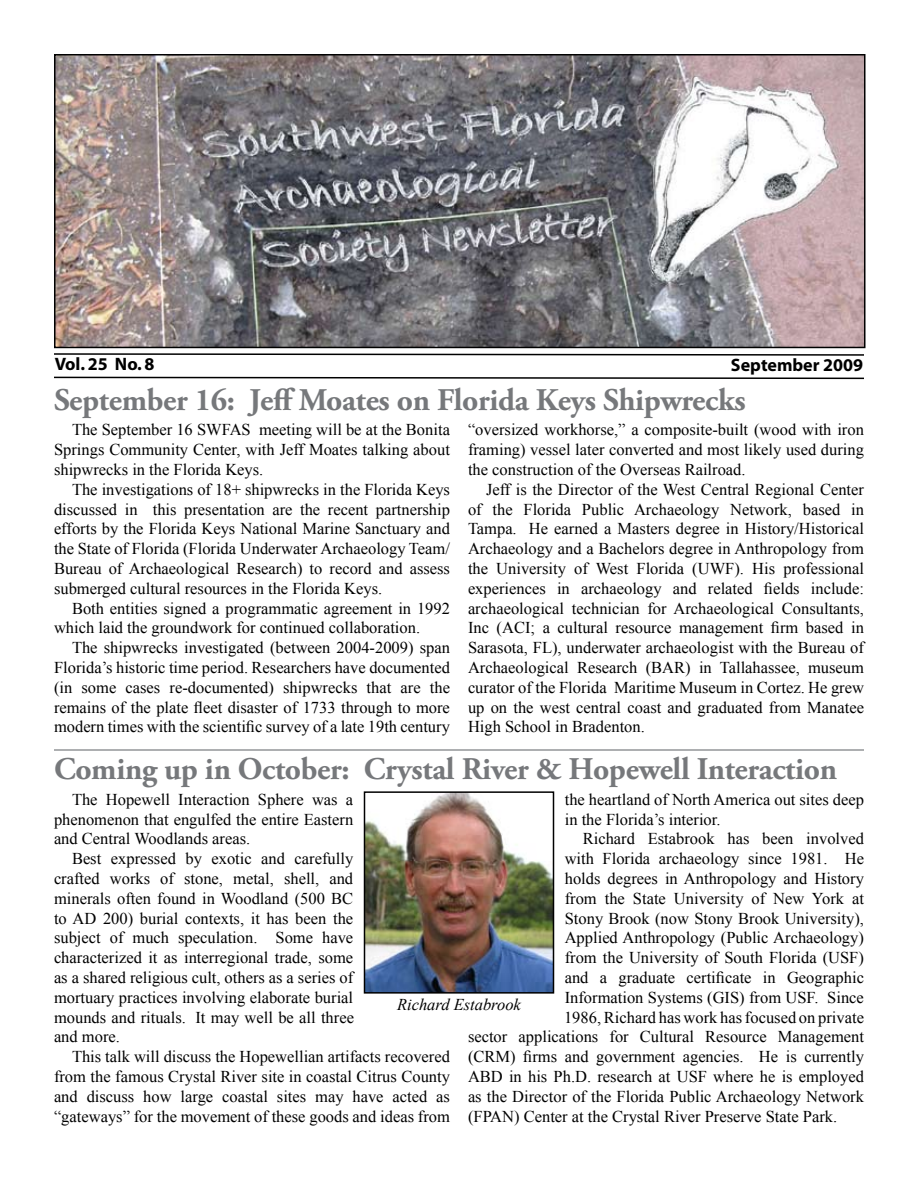
<style>
.page{position:relative;width:918px;height:1188px;background:#fff}
.page>*{position:absolute;margin:0;border:0;box-sizing:border-box;transform-origin:0 0}
.t1{font:700 31.5px "Adobe Garamond Pro";letter-spacing:-.01em;color:#76787b}
.t2{font:700 18px "Myriad";color:#000}
.t3{font:16.5px/19.8px "Times New Roman";color:#000;text-align:justify}
.t4{font:italic 16.5px "Times New Roman";color:#000}
</style>
<div class="page">
<svg style="left:54px;top:376px;width:810px;height:4px"></svg>
<svg style="left:54px;top:353px;width:810px;height:3px"></svg>
<img style="left:57px;top:57px;width:806px;height:288px">
<div style="left:54px;top:54px;width:812px;height:294px;border:2px solid #000"></div>
<hr style="left:54px;top:749px;width:810px;height:2px;background:#939598">
<img style="left:367px;top:794px;width:184px;height:197px">
<div style="left:364px;top:791px;width:190px;height:203px;border:2px solid #000"></div>
<p class="t2" style="left:55px;top:355px;width:101px">Vol. 25 No. 8</p>
<p class="t2" style="left:731px;top:355px;width:134px">September 2009</p>
<h1 class="t1" style="left:54px;top:381px;width:693px">September 16: Jeff Moates on Florida Keys Shipwrecks</h1>
<p class="t3" style="left:54px;top:420px;width:397px;text-indent:18px">The September 16 SWFAS meeting will be at the Bonita Springs Community Center, with Jeff Moates talking about shipwrecks in the Florida Keys.</p>
<p class="t3" style="left:54px;top:479px;width:398px;text-indent:18px">The investigations of 18+ shipwrecks in the Florida Keys discussed in this presentation are the recent partnership efforts by the Florida Keys National Marine Sanctuary and the State of Florida (Florida Underwater Archaeology Team/ Bureau of Archaeological Research) to record and assess submerged cultural resources in the Florida Keys.</p>
<p class="t3" style="left:54px;top:598px;width:398px;text-indent:18px">Both entities signed a programmatic agreement in 1992 which laid the groundwork for continued collaboration.</p>
<p class="t3" style="left:54px;top:638px;width:398px;text-indent:18px">The shipwrecks investigated (between 2004-2009) span Florida’s historic time period. Researchers have documented (in some cases re-documented) shipwrecks that are the remains of the plate fleet disaster of 1733 through to more modern times with the scientific survey of a late 19th century</p>
<p class="t3" style="left:468px;top:420px;width:397px">“oversized workhorse,” a composite-built (wood with iron framing) vessel later converted and most likely used during the construction of the Overseas Railroad.</p>
<p class="t3" style="left:468px;top:479px;width:398px;text-indent:18px">Jeff is the Director of the West Central Regional Center of the Florida Public Archaeology Network, based in Tampa. He earned a Masters degree in History/Historical Archaeology and a Bachelors degree in Anthropology from the University of West Florida (UWF). His professional experiences in archaeology and related fields include: archaeological technician for Archaeological Consultants, Inc (ACI; a cultural resource management firm based in Sarasota, FL), underwater archaeologist with the Bureau of Archaeological Research (BAR) in Tallahassee, museum curator of the Florida Maritime Museum in Cortez. He grew up on the west central coast and graduated from Manatee High School in Bradenton.</p>
<h1 class="t1" style="left:54px;top:751px;width:785px">Coming up in October: Crystal River &amp; Hopewell Interaction</h1>
<p class="t3" style="left:54px;top:789px;width:301px;text-indent:18px">The Hopewell Interaction Sphere was a phenomenon that engulfed the entire Eastern and Central Woodlands areas.</p>
<p class="t3" style="left:54px;top:849px;width:302px;text-indent:18px">Best expressed by exotic and carefully crafted works of stone, metal, shell, and minerals often found in Woodland (500 BC to AD 200) burial contexts, it has been the subject of much speculation. Some have characterized it as interregional trade, some as a shared religious cult, others as a series of mortuary practices involving elaborate burial mounds and rituals. It may well be all three and more.</p>
<p class="t3" style="left:54px;top:1047px;width:398px;text-indent:18px">This talk will discuss the Hopewellian artifacts recovered from the famous Crystal River site in coastal Citrus County and discuss how large coastal sites may have acted as “gateways” for the movement of these goods and ideas from</p>
<p class="t3" style="left:565px;top:789px;width:301px">the heartland of North America out sites deep in the Florida’s interior.</p>
<p class="t3" style="left:583px;top:829px;width:283px">Richard Estabrook has been involved</p>
<p class="t3" style="left:565px;top:849px;width:301px">with Florida archaeology since 1981. He</p>
<p class="t3" style="left:565px;top:868px;width:301px">holds degrees in Anthropology and History</p>
<p class="t3" style="left:565px;top:888px;width:301px">from the State University of New York at</p>
<p class="t3" style="left:565px;top:908px;width:301px">Stony Brook (now Stony Brook University),</p>
<p class="t3" style="left:565px;top:928px;width:301px">Applied Anthropology (Public Archaeology)</p>
<p class="t3" style="left:565px;top:948px;width:301px">from the University of South Florida (USF)</p>
<p class="t3" style="left:565px;top:967px;width:301px">and a graduate certificate in Geographic</p>
<p class="t3" style="left:565px;top:987px;width:301px">Information Systems (GIS) from USF. Since</p>
<p class="t3" style="left:564px;top:1007px;width:302px">1986, Richard has work has focused on private</p>
<p class="t3" style="left:468px;top:1027px;width:398px">sector applications for Cultural Resource Management</p>
<p class="t3" style="left:468px;top:1047px;width:397px">(CRM) firms and government agencies. He is currently</p>
<p class="t3" style="left:468px;top:1066px;width:397px">ABD in his Ph.D. research at USF where he is employed</p>
<p class="t3" style="left:468px;top:1086px;width:398px">as the Director of the Florida Public Archaeology Network</p>
<p class="t3" style="left:468px;top:1106px;width:371px">(FPAN) Center at the Crystal River Preserve State Park.</p>
<p class="t4" style="left:397px;top:996px;width:125px">Richard Estabrook</p>
</div>
